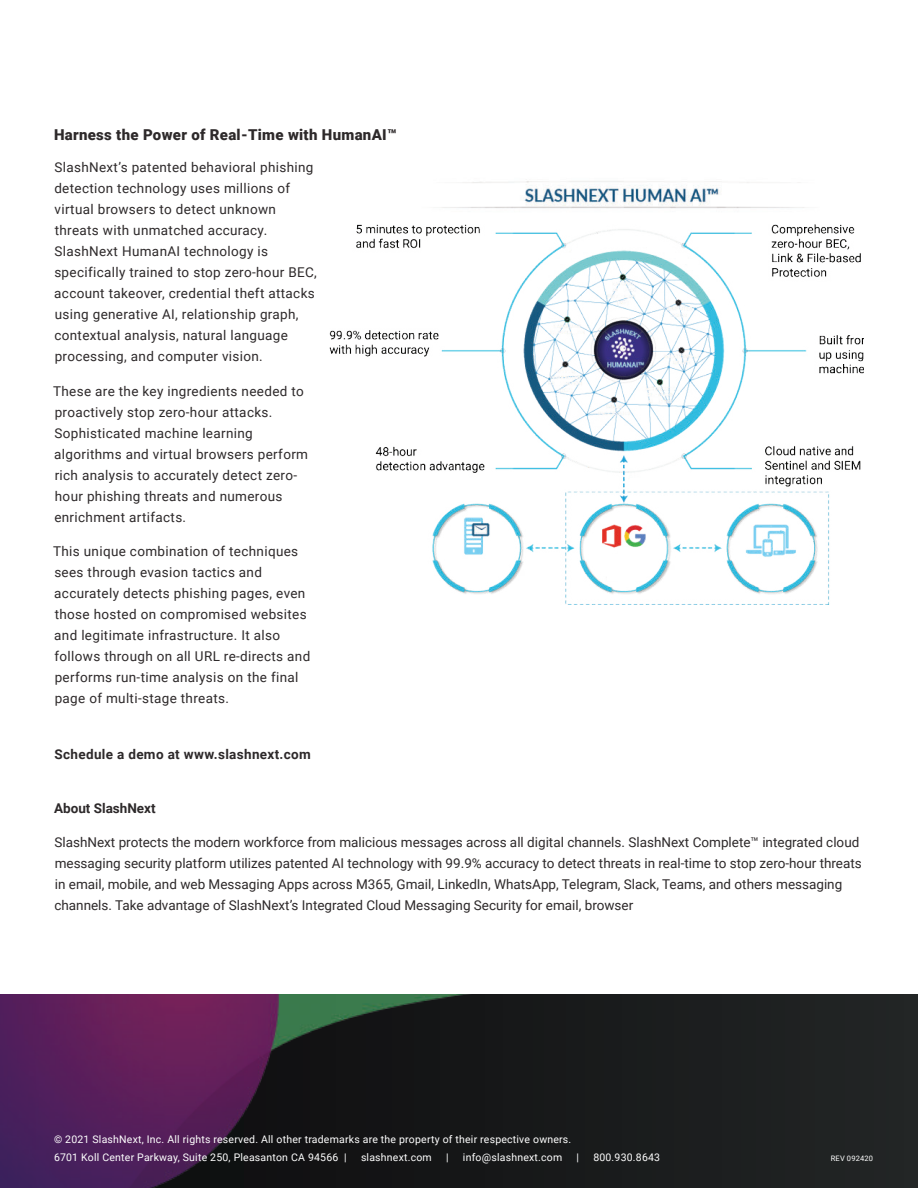
<style>
.page{position:relative;width:918px;height:1188px;background:#fff}
.page>*{position:absolute;margin:0;border:0;box-sizing:border-box;transform-origin:0 0}
.t1{font:900 15px "Roboto";letter-spacing:.02em;color:#2d292a}
.t2{font:13.5px/21px "Roboto";letter-spacing:.025em;color:#2d292a}
.t3{font:13.5px/21px "Roboto";color:#2d292a}
.t4{font:700 13.5px "Roboto";letter-spacing:.025em;color:#2d292a}
.t5{font:700 13.5px "Roboto";color:#2d292a}
.t6{font:10.5px/18px "Roboto";letter-spacing:.02em;color:#fff}
.t7{font:7.5px "Roboto";letter-spacing:.02em;color:#fff}
</style>
<div class="page">
<div style="left:0;top:995px;width:918px;height:193px;background:#1d1f20"></div>
<img style="left:0;top:995px;width:533px;height:193px">
<img style="left:329px;top:181px;width:535px;height:423px">
<p class="t1" style="left:54px;top:128px;width:344px">Harness the Power of Real-Time with HumanAI™</p>
<p class="t2" style="left:54px;top:158px;width:264px">SlashNext’s patented behavioral phishing detection technology uses millions of virtual browsers to detect unknown threats with unmatched accuracy.<br>SlashNext HumanAI technology is specifically trained to stop zero-hour BEC, account takeover, credential theft attacks using generative AI, relationship graph, contextual analysis, natural language processing, and computer vision.</p>
<p class="t2" style="left:53px;top:381px;width:257px">These are the key ingredients needed to proactively stop zero-hour attacks.<br>Sophisticated machine learning algorithms and virtual browsers perform rich analysis to accurately detect zero&shy;hour phishing threats and numerous enrichment artifacts.</p>
<p class="t2" style="left:53px;top:542px;width:259px">This unique combination of techniques sees through evasion tactics and accurately detects phishing pages, even those hosted on compromised websites and legitimate infrastructure. It also follows through on all URL re-directs and performs run-time analysis on the final page of multi-stage threats.</p>
<p class="t4" style="left:55px;top:749px;width:258px">Schedule a demo at www.slashnext.com</p>
<p class="t5" style="left:54px;top:803px;width:103px">About SlashNext</p>
<p class="t3" style="left:54px;top:833px;width:809px">SlashNext protects the modern workforce from malicious messages across all digital channels. SlashNext Complete™ integrated cloud messaging security platform utilizes patented AI technology with 99.9% accuracy to detect threats in real-time to stop zero-hour threats in email, mobile, and web Messaging Apps across M365, Gmail, LinkedIn, WhatsApp, Telegram, Slack, Teams, and others messaging channels. Take advantage of SlashNext’s Integrated Cloud Messaging Security for email, browser</p>
<p class="t6" style="left:54px;top:1131px;width:519px">© 2021 SlashNext, Inc. All rights reserved. All other trademarks are the property of their respective owners.<br>6701 Koll Center Parkway, Suite 250, Pleasanton CA 94566 |</p>
<p class="t6" style="left:361px;top:1149px;width:72px">slashnext.com</p>
<p class="t6" style="left:446px;top:1149px;width:4px">|</p>
<p class="t6" style="left:463px;top:1149px;width:101px">info@slashnext.com</p>
<p class="t6" style="left:577px;top:1149px;width:4px">|</p>
<p class="t6" style="left:593px;top:1149px;width:68px">800.930.8643</p>
<p class="t7" style="left:831px;top:1155px;width:44px">REV 092420</p>
</div>
